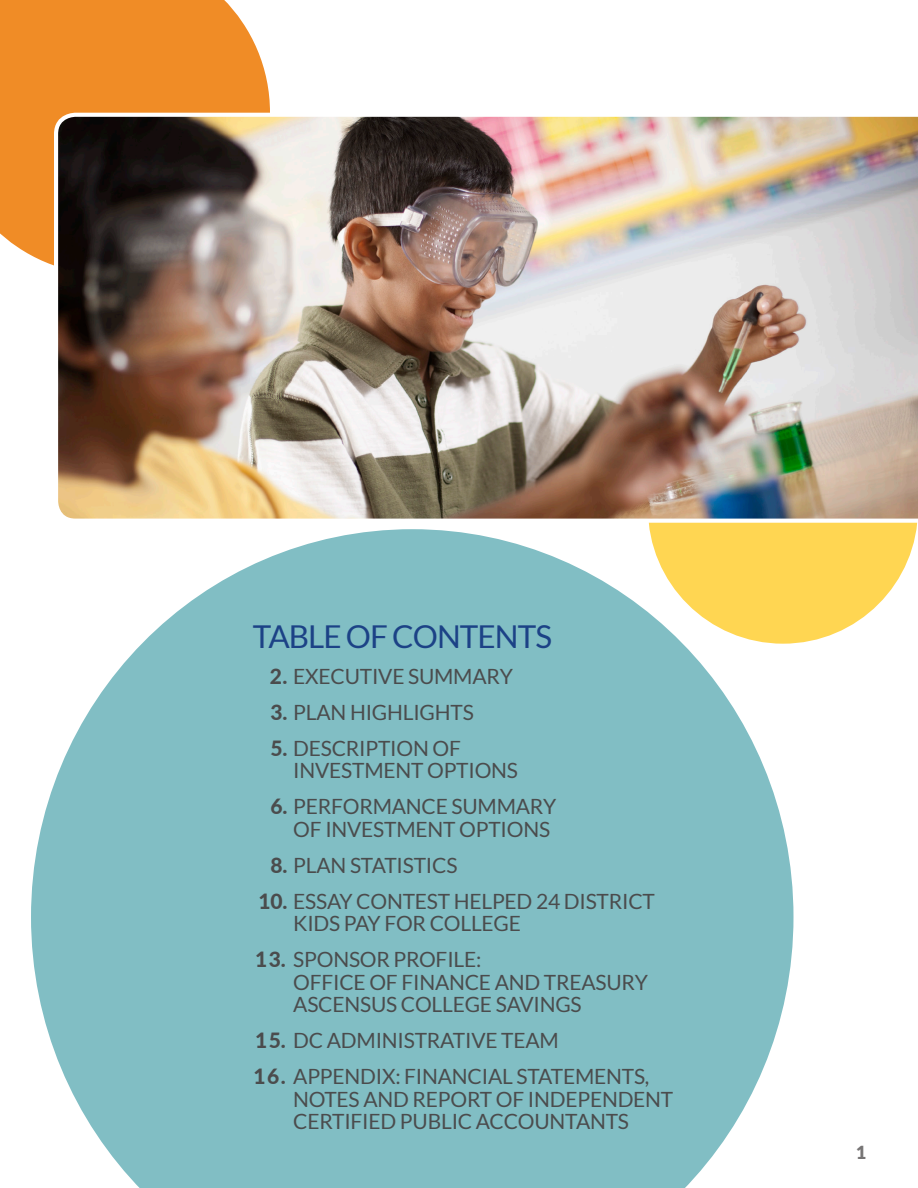
<style>
.page{position:relative;width:918px;height:1188px;background:#fff}
.page>*{position:absolute;margin:0;border:0;box-sizing:border-box;transform-origin:0 0}
.t1{font:31.5px "Lato";letter-spacing:-.03em;color:#1c4286}
.t2{font:21px/22.5px "Lato";letter-spacing:-.01em;color:#4b4c4d}
.t3{font:900 18px "Lato";color:#231f20}
.s1{font-weight:800}
</style>
<div class="page">
<svg style="left:31px;top:529px;width:763px;height:659px;background:#92c7cc"></svg>
<div style="left:0;top:0;width:270px;height:266px;background:#f08c26"></div>
<div style="left:648px;top:374px;width:270px;height:270px;background:#ffd652;border-radius:50%"></div>
<img style="left:54px;top:113px;width:864px;height:410px">
<p class="t1" style="left:253px;top:619px;width:301px">TABLE OF CONTENTS</p>
<p class="t2" style="left:270px;top:665px;width:245px"><span class="s1">2.</span> EXECUTIVE SUMMARY</p>
<p class="t2" style="left:271px;top:701px;width:205px"><span class="s1">3.</span> PLAN HIGHLIGHTS</p>
<p class="t2" style="left:293px;top:737px;width:226px;text-indent:-23px"><span class="s1">5.</span> DESCRIPTION OF<br>INVESTMENT OPTIONS</p>
<p class="t2" style="left:293px;top:795px;width:265px;text-indent:-23px"><span class="s1">6.</span> PERFORMANCE SUMMARY<br>OF INVESTMENT OPTIONS</p>
<p class="t2" style="left:271px;top:854px;width:189px"><span class="s1">8.</span> PLAN STATISTICS</p>
<p class="t2" style="left:293px;top:890px;width:363px;text-indent:-35px"><span class="s1">10.</span> ESSAY CONTEST HELPED 24 DISTRICT<br>KIDS PAY FOR COLLEGE</p>
<p class="t2" style="left:293px;top:948px;width:356px;text-indent:-38px"><span class="s1">13.</span> SPONSOR PROFILE:<br>OFFICE OF FINANCE AND TREASURY<br>ASCENSUS COLLEGE SAVINGS</p>
<p class="t2" style="left:255px;top:1029px;width:305px"><span class="s1">15.</span> DC ADMINISTRATIVE TEAM</p>
<p class="t2" style="left:293px;top:1065px;width:382px;text-indent:-40px"><span class="s1">16.</span> APPENDIX: FINANCIAL STATEMENTS,<br>NOTES AND REPORT OF INDEPENDENT<br>CERTIFIED PUBLIC ACCOUNTANTS</p>
<p class="t3" style="left:855px;top:1142px;width:12px">1</p>
</div>
